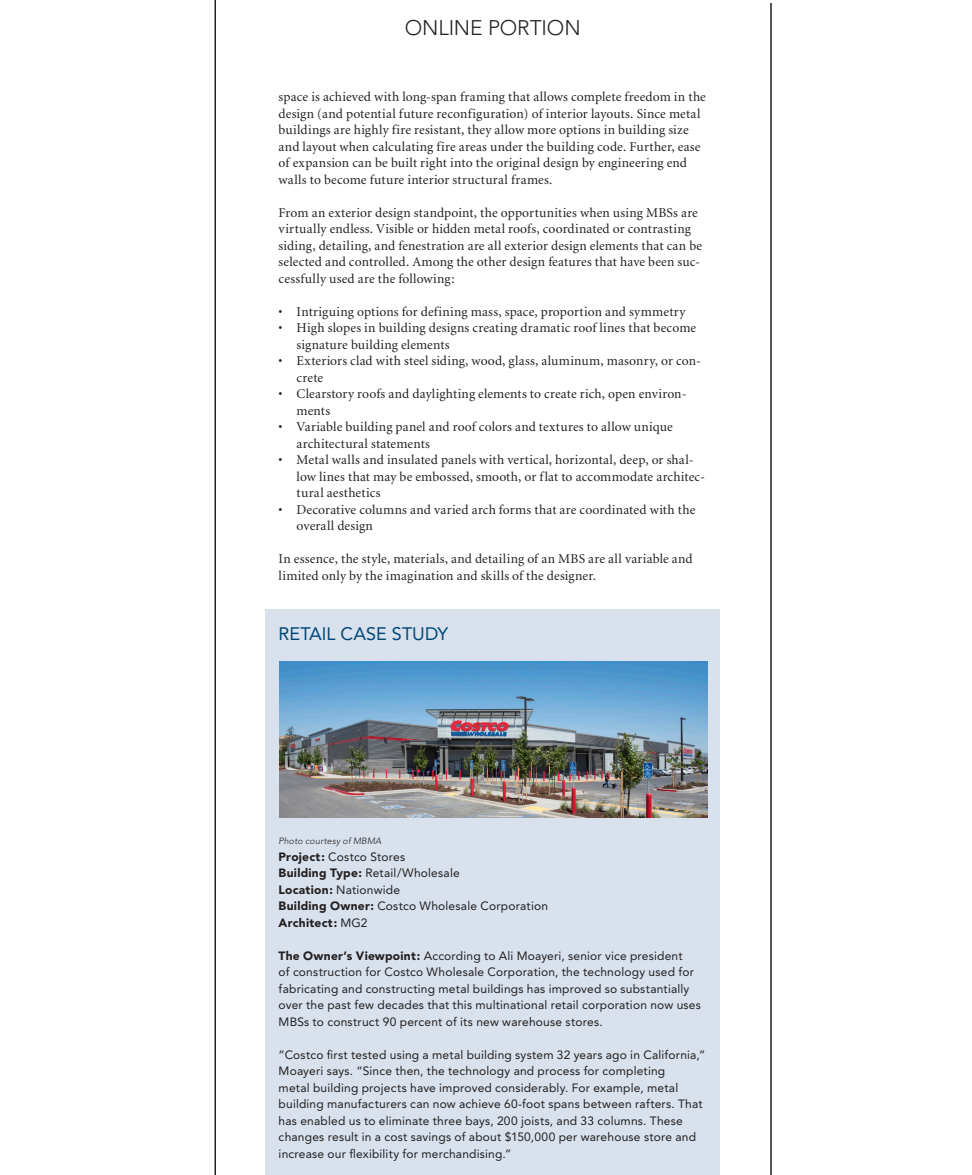
<style>
.page{position:relative;width:972px;height:1175px;background:#fff}
.page>*{position:absolute;margin:0;border:0;box-sizing:border-box;transform-origin:0 0}
.t1{font:300 21px "Avenir";letter-spacing:-.005em;color:#231f20}
.Sidebar_head{font:18px "Avenir";color:#004777}
.Body_no_indent{font:13.5px/16.5px "Minion";letter-spacing:.015em;color:#231f20}
.Body_Bullet_Items{font:13.5px/16.5px "Minion";letter-spacing:.01em;color:#231f20}
.Sidebar_body_no_inde{font:12px/16.5px "Avenir";letter-spacing:.015em;color:#231f20}
.Sidebar_body_no_inde-2{font:900 12px "Avenir";letter-spacing:.02em;color:#231f20}
.Photocredit{font:italic 300 9px "Avenir";letter-spacing:.015em;color:#231f20}
.s1{font-weight:900}
.s2{font-weight:400}
</style>
<div class="page">
<hr style="left:214px;top:0;width:2px;height:1174px;background:#231f20">
<hr style="left:770px;top:3px;width:2px;height:1171px;background:#231f20">
<div style="left:265px;top:609px;width:455px;height:565px;background:#d8e1ec"></div>
<img style="left:279px;top:662px;width:429px;height:156px">
<h1 class="t1" style="left:405px;top:16px;width:177px">ONLINE PORTION</h1>
<p class="Body_no_indent" style="left:279px;top:89px;width:429px">space is achieved with long-span framing that allows complete freedom in the design (and potential future reconfiguration) of interior layouts. Since metal buildings are highly fire resistant, they allow more options in building size and layout when calculating fire areas under the building code. Further, ease of expansion can be built right into the original design by engineering end walls to become future interior structural frames.</p>
<p class="Body_no_indent" style="left:279px;top:205px;width:425px">From an exterior design standpoint, the opportunities when using MBSs are virtually endless. Visible or hidden metal roofs, coordinated or contrasting siding, detailing, and fenestration are all exterior design elements that can be selected and controlled. Among the other design features that have been suc&shy;cessfully used are the following:</p>
<p class="Body_Bullet_Items" style="left:279px;top:304px;width:408px">• Intriguing options for defining mass, space, proportion and symmetry</p>
<p class="Body_Bullet_Items" style="left:297px;top:320px;width:401px;text-indent:-18px">• High slopes in building designs creating dramatic roof lines that become signature building elements</p>
<p class="Body_Bullet_Items" style="left:297px;top:353px;width:406px;text-indent:-18px">• Exteriors clad with steel siding, wood, glass, aluminum, masonry, or con&shy;crete</p>
<p class="Body_Bullet_Items" style="left:297px;top:386px;width:391px;text-indent:-18px">• Clearstory roofs and daylighting elements to create rich, open environ&shy;ments</p>
<p class="Body_Bullet_Items" style="left:297px;top:419px;width:378px;text-indent:-18px">• Variable building panel and roof colors and textures to allow unique architectural statements</p>
<p class="Body_Bullet_Items" style="left:297px;top:452px;width:410px;text-indent:-18px">• Metal walls and insulated panels with vertical, horizontal, deep, or shal&shy;low lines that may be embossed, smooth, or flat to accommodate architec&shy;tural aesthetics</p>
<p class="Body_Bullet_Items" style="left:297px;top:502px;width:400px;text-indent:-18px">• Decorative columns and varied arch forms that are coordinated with the overall design</p>
<p class="Body_no_indent" style="left:279px;top:551px;width:416px">In essence, the style, materials, and detailing of an MBS are all variable and limited only by the imagination and skills of the designer.</p>
<p class="Sidebar_head" style="left:279px;top:623px;width:171px">RETAIL CASE STUDY</p>
<p class="Photocredit" style="left:279px;top:835px;width:104px">Photo courtesy of MBMA</p>
<p class="Sidebar_body_no_inde" style="left:279px;top:848px;width:128px"><span class="s1">Project:</span> Costco Stores</p>
<p class="Sidebar_body_no_inde" style="left:279px;top:864px;width:183px"><span class="s1">Building Type:</span> Retail/Wholesale</p>
<p class="Sidebar_body_no_inde" style="left:279px;top:881px;width:123px"><span class="s1">Location:</span> Nationwide</p>
<p class="Sidebar_body_no_inde" style="left:279px;top:897px;width:271px"><span class="s1">Building Owner:</span> Costco Wholesale Corporation</p>
<p class="Sidebar_body_no_inde-2" style="left:279px;top:915px;width:90px">Architect: <span class="s2">MG2</span></p>
<p class="Sidebar_body_no_inde" style="left:279px;top:947px;width:424px"><span class="s1">The Owner’s Viewpoint:</span> According to Ali Moayeri, senior vice president<br>of construction for Costco Wholesale Corporation, the technology used for fabricating and constructing metal buildings has improved so substantially over the past few decades that this multinational retail corporation now uses MBSs to construct 90 percent of its new warehouse stores.</p>
<p class="Sidebar_body_no_inde" style="left:279px;top:1046px;width:428px">“Costco first tested using a metal building system 32 years ago in California,” Moayeri says. “Since then, the technology and process for completing<br>metal building projects have improved considerably. For example, metal building manufacturers can now achieve 60-foot spans between rafters. That has enabled us to eliminate three bays, 200 joists, and 33 columns. These changes result in a cost savings of about $150,000 per warehouse store and increase our flexibility for merchandising.”</p>
</div>
